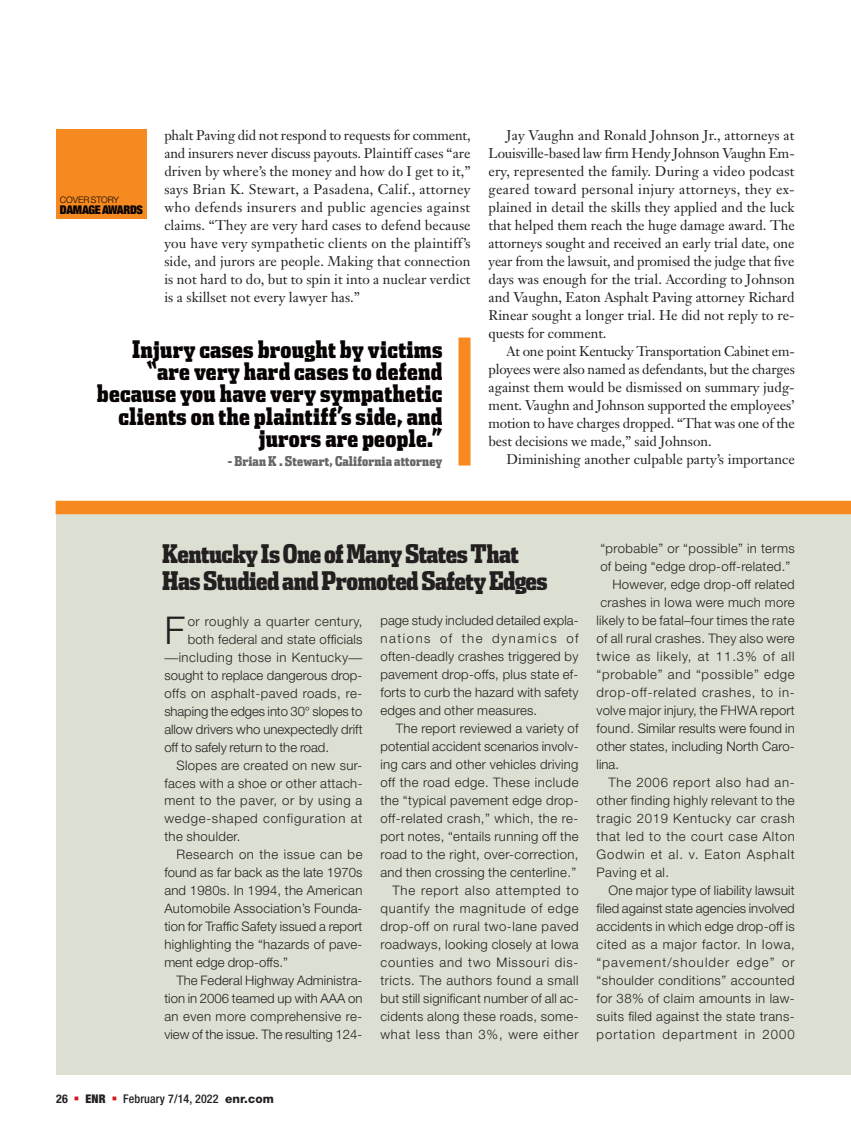
<style>
.page{position:relative;width:851px;height:1134px;background:#fff}
.page>*{position:absolute;margin:0;border:0;box-sizing:border-box;transform-origin:0 0}
.t1{font:300 38.4px "Helvetica Neue";color:#231f20}
.t2{font:900 25.5px/27px "Dispatch Comp";letter-spacing:-.02em;color:#231f20}
.t3{font:900 24px/22.5px "Dispatch Comp";letter-spacing:.01em;color:#080302;text-align:right}
.t4{font:13.8px/18px "Janson Text";color:#231f20;text-align:justify}
.t5{font:900 13.5px "Dispatch Comp";letter-spacing:.01em;color:#696766}
.t6{font:300 13.2px/18px "Helvetica Neue";letter-spacing:.025em;color:#231f20;text-align:justify}
.t7{font:300 13.2px "Helvetica Neue";letter-spacing:.005em;color:#231f20}
.t8{font:300 13.2px "Helvetica Neue";letter-spacing:.06em;color:#231f20}
.t9{font:300 13.2px "Helvetica Neue";color:#231f20}
.t10{font:300 13.2px "Helvetica Neue";letter-spacing:.055em;color:#231f20}
.t11{font:300 13.2px "Helvetica Neue";letter-spacing:.07em;color:#231f20}
.t12{font:300 13.2px "Helvetica Neue";letter-spacing:.045em;color:#231f20}
.t13{font:300 13.2px "Helvetica Neue";letter-spacing:-.005em;color:#231f20}
.t14{font:300 13.2px "Helvetica Neue";letter-spacing:.05em;color:#231f20}
.t15{font:300 13.2px "Helvetica Neue";letter-spacing:.085em;color:#231f20}
.t16{font:300 13.2px "Helvetica Neue";letter-spacing:.08em;color:#231f20}
.t17{font:500 condensed 12px "Helvetica Neue";letter-spacing:.005em;color:#231f20}
.t18{font:900 expanded 12px "Helvetica Neue";letter-spacing:-.035em;color:#080302}
.t19{font:900 condensed 12px "Helvetica Neue";color:#231f20}
.t20{font:700 condensed 12px "Helvetica Neue";color:#231f20}
.t21{font:300 9px "Helvetica Neue";letter-spacing:-.015em;color:#080302}
.s1{font-family:"Janson Text";font-weight:400;font-size:13.8px}
.s2{font-weight:800;font-stretch:normal}
</style>
<div class="page">
<div style="left:56px;top:514px;width:794px;height:561px;background:#dce0d2"></div>
<div style="left:56px;top:501px;width:794px;height:13px;background:#f6891f"></div>
<div style="left:56px;top:129px;width:90px;height:90px;background:#f6891f"></div>
<div style="left:458px;top:338px;width:12px;height:128px;background:#f6891f"></div>
<p class="t4" style="left:164px;top:126px;width:308px">phalt Paving did not respond to requests for comment, and insurers never discuss payouts. Plaintiff cases “are driven by where’s the money and how do I get to it,” says Brian K. Stewart, a Pasadena, Calif., attorney who defends insurers and public agencies against claims. “They are very hard cases to defend because you have very sympathetic clients on the plaintiff’s side, and jurors are people. Making that connection is not hard to do, but to spin it into a nuclear verdict is a skillset not every lawyer has.”</p>
<p class="t4" style="left:488px;top:126px;width:308px;text-indent:18px">Jay Vaughn and Ronald Johnson Jr., attorneys at Louisville-based law firm Hendy Johnson Vaughn Em&shy;ery, represented the family. During a video podcast geared toward personal injury attorneys, they ex&shy;plained in detail the skills they applied and the luck that helped them reach the huge damage award. The attorneys sought and received an early trial date, one year from the lawsuit, and promised the judge that five days was enough for the trial. According to Johnson and Vaughn, Eaton Asphalt Paving attorney Richard Rinear sought a longer trial. He did not reply to re&shy;quests for comment.</p>
<p class="t4" style="left:488px;top:342px;width:308px;text-indent:18px">At one point Kentucky Transportation Cabinet em&shy;ployees were also named as defendants, but the charges against them would be dismissed on summary judg&shy;ment. Vaughn and Johnson supported the employees’ motion to have charges dropped. “That was one of the best decisions we made,” said Johnson.</p>
<p class="t4" style="left:506px;top:450px;width:290px">Diminishing another culpable party’s importance</p>
<p class="t21" style="left:60px;top:195px;width:61px">COVER STORY</p>
<p class="t18" style="left:60px;top:202px;width:84px">DAMAGE AWARDS</p>
<h3 class="t3" style="left:97px;top:337px;width:347px">Injury cases brought by victims “are very hard cases to defend because you have very sympathetic clients on the plaintiff’s side, and jurors are people.”</h3>
<p class="t5" style="left:228px;top:452px;width:216px">- Brian K . Stewart, California attorney</p>
<h2 class="t2" style="left:162px;top:539px;width:387px">Kentucky Is One of Many States That<br>Has Studied and Promoted Safety Edges</h2>
<h1 class="t1" style="left:164px;top:606px;width:22px">F</h1>
<p class="t6" style="left:188px;top:612px;width:176px">or roughly a quarter century,</p>
<p class="t6" style="left:188px;top:630px;width:176px">both federal and state officials</p>
<p class="t6" style="left:164px;top:648px;width:199px"><span class="s1">—</span>including those in Kentucky<span class="s1">—</span></p>
<p class="t7" style="left:164px;top:667px;width:200px">sought to replace dangerous drop-</p>
<p class="t6" style="left:164px;top:684px;width:199px">offs on asphalt-paved roads, re-</p>
<p class="t13" style="left:164px;top:703px;width:199px">shaping the edges into 30° slopes to</p>
<p class="t9" style="left:164px;top:721px;width:200px">allow drivers who unexpectedly drift</p>
<p class="t9" style="left:164px;top:739px;width:166px">off to safely return to the road.</p>
<p class="t6" style="left:176px;top:756px;width:187px">Slopes are created on new sur-</p>
<p class="t6" style="left:164px;top:774px;width:200px">faces with a shoe or other attach-</p>
<p class="t14" style="left:164px;top:793px;width:200px">ment to the paver, or by using a</p>
<p class="t8" style="left:164px;top:811px;width:199px">wedge-shaped configuration at</p>
<p class="t6" style="left:164px;top:828px;width:78px">the shoulder.</p>
<p class="t12" style="left:176px;top:847px;width:188px">Research on the issue can be</p>
<p class="t7" style="left:164px;top:865px;width:200px">found as far back as the late 1970s</p>
<p class="t6" style="left:164px;top:881px;width:199px">and 1980s. In 1994, the American</p>
<p class="t6" style="left:164px;top:899px;width:200px">Automobile Association’s Founda-</p>
<p class="t7" style="left:164px;top:919px;width:200px">tion for Traffic Safety issued a report</p>
<p class="t6" style="left:164px;top:935px;width:199px">highlighting the “hazards of pave-</p>
<p class="t7" style="left:164px;top:955px;width:125px">ment edge drop-offs.”</p>
<p class="t7" style="left:176px;top:973px;width:188px">The Federal Highway Administra-</p>
<p class="t7" style="left:164px;top:991px;width:200px">tion in 2006 teamed up with AAA on</p>
<p class="t6" style="left:164px;top:1007px;width:199px">an even more comprehensive re-</p>
<p class="t7" style="left:164px;top:1027px;width:199px">view of the issue. The resulting 124-</p>
<p class="t6" style="left:380px;top:611px;width:200px">page study included detailed expla&shy;nations of the dynamics of often-deadly crashes triggered by pavement drop-offs, plus state ef&shy;forts to curb the hazard with safety edges and other measures.</p>
<p class="t6" style="left:380px;top:719px;width:200px;text-align:right">The report reviewed a variety of potential accident scenarios involv&shy;ing cars and other vehicles driving off the road edge. These include the “typical pavement edge drop&shy;off-related crash,” which, the re&shy;port notes, “entails running off the road to the right, over-correction, and then crossing the centerline.” The report also attempted to quantify the magnitude of edge drop-off on rural two-lane paved roadways, looking closely at Iowa counties and two Missouri dis&shy;tricts. The authors found a small but still significant number of all ac&shy;cidents along these roads, some&shy;what less than 3%, were either</p>
<p class="t6" style="left:600px;top:539px;width:196px">“probable” or “possible” in terms</p>
<p class="t6" style="left:600px;top:557px;width:192px">of being “edge drop-off-related.”</p>
<p class="t6" style="left:612px;top:575px;width:184px">However, edge drop-off related</p>
<p class="t6" style="left:600px;top:593px;width:196px">crashes in Iowa were much more</p>
<p class="t6" style="left:596px;top:611px;width:199px">likely to be fatal–four times the rate</p>
<p class="t6" style="left:596px;top:629px;width:200px">of all rural crashes. They also were</p>
<p class="t11" style="left:596px;top:648px;width:200px">twice as likely, at 11.3% of all</p>
<p class="t10" style="left:596px;top:666px;width:200px">“probable” and “possible” edge</p>
<p class="t8" style="left:596px;top:684px;width:200px">drop-off-related crashes, to in-</p>
<p class="t6" style="left:596px;top:701px;width:200px">volve major injury, the FHWA report</p>
<p class="t7" style="left:596px;top:720px;width:200px">found. Similar results were found in</p>
<p class="t6" style="left:596px;top:737px;width:200px">other states, including North Caro-</p>
<p class="t6" style="left:596px;top:755px;width:24px">lina.</p>
<p class="t8" style="left:608px;top:774px;width:188px">The 2006 report also had an-</p>
<p class="t6" style="left:596px;top:791px;width:199px">other finding highly relevant to the</p>
<p class="t10" style="left:596px;top:810px;width:200px">tragic 2019 Kentucky car crash</p>
<p class="t8" style="left:596px;top:828px;width:200px">that led to the court case Alton</p>
<p class="t11" style="left:596px;top:846px;width:200px">Godwin et al. v. Eaton Asphalt</p>
<p class="t6" style="left:596px;top:863px;width:74px">Paving et al.</p>
<p class="t6" style="left:608px;top:881px;width:188px">One major type of liability lawsuit</p>
<p class="t9" style="left:596px;top:900px;width:200px">filed against state agencies involved</p>
<p class="t6" style="left:596px;top:917px;width:200px">accidents in which edge drop-off is</p>
<p class="t12" style="left:596px;top:936px;width:200px">cited as a major factor. In Iowa,</p>
<p class="t15" style="left:596px;top:954px;width:200px">“pavement/shoulder edge” or</p>
<p class="t6" style="left:596px;top:971px;width:200px">“shoulder conditions” accounted</p>
<p class="t6" style="left:596px;top:989px;width:200px">for 38% of claim amounts in law-</p>
<p class="t6" style="left:596px;top:1007px;width:199px">suits filed against the state trans-</p>
<p class="t16" style="left:596px;top:1026px;width:200px">portation department in 2000</p>
<p class="t20" style="left:56px;top:1092px;width:13px">26</p>
<p class="t19" style="left:85px;top:1092px;width:22px">ENR</p>
<p class="t17" style="left:123px;top:1092px;width:152px">February 7/14, 2022 <span class="s2">enr.com</span></p>
</div>
